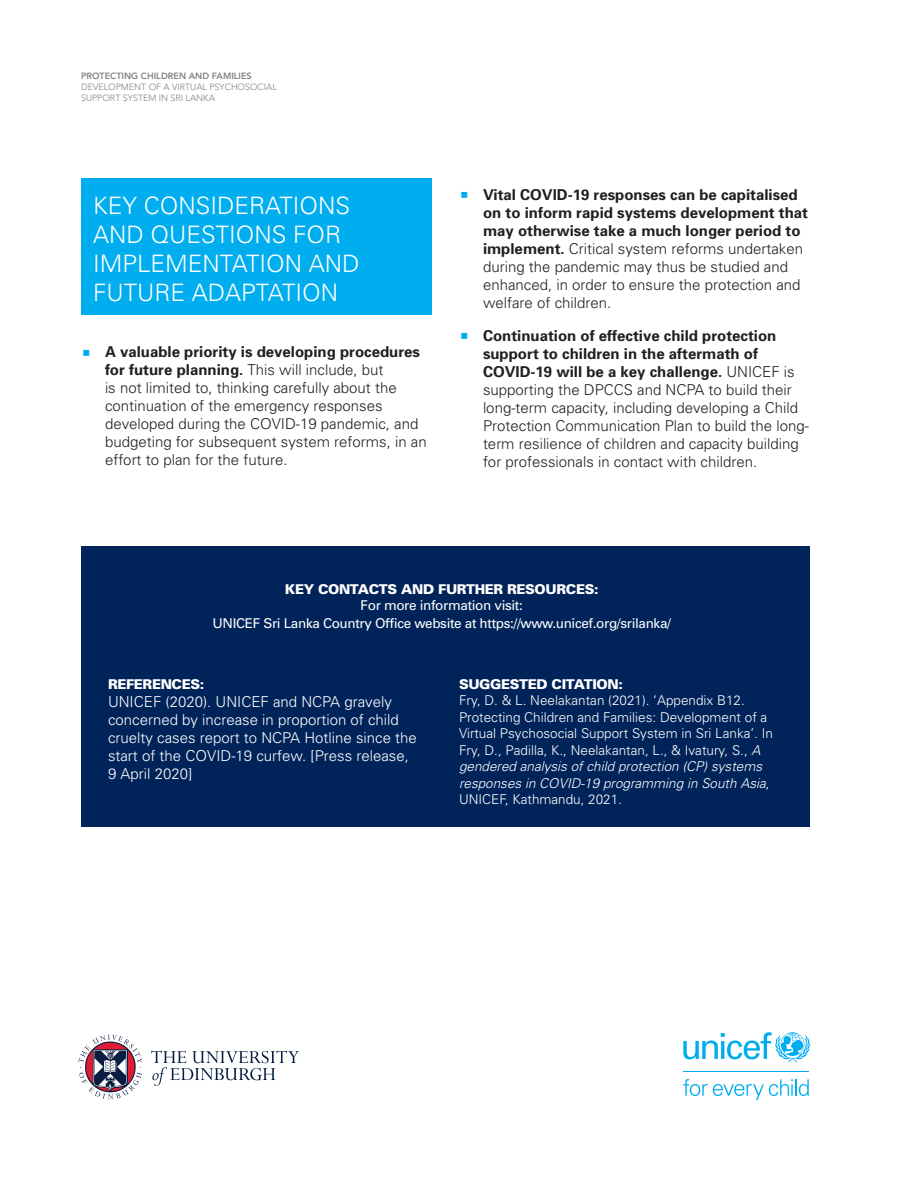
<style>
.page{position:relative;width:918px;height:1188px;background:#fff}
.page>*{position:absolute;margin:0;border:0;box-sizing:border-box;transform-origin:0 0}
.Body_text{font:300 24px/28.8px "Univers";color:#fff}
.Body_Indent{font:300 15px/18px "Univers";color:#231f20}
.t1{font:300 15px/18px "Univers";color:#fff}
.t2{font:300 13.5px/16.5px "Univers";color:#fff}
.BodyText{font:13.5px "Univers";letter-spacing:-.025em;color:#fff}
.BodyText-2{font:900 13.5px "Univers";letter-spacing:-.025em;color:#fff}
.t3{font:300 9px/10.8px "Avenir";color:#808285}
.s1{font-weight:800}
.s2{font-weight:700}
.s3{font-style:italic}
</style>
<div class="page">
<div style="left:81px;top:546px;width:729px;height:281px;background:#002359"></div>
<div style="left:81px;top:178px;width:351px;height:136px;background:#00aeef"></div>
<svg style="left:78px;top:1035px;width:64px;height:64px"></svg>
<svg style="left:151px;top:1051px;width:148px;height:35px"></svg>
<svg style="left:683px;top:1032px;width:127px;height:30px"></svg>
<hr style="left:683px;top:1071px;width:126px;height:1px;background:#00aeef">
<svg style="left:683px;top:1079px;width:126px;height:21px"></svg>
<p class="t3" style="left:81px;top:71px;width:197px"><span class="s1">PROTECTING CHILDREN AND FAMILIES<br></span>DEVELOPMENT OF A VIRTUAL PSYCHOSOCIAL<br>SUPPORT SYSTEM IN SRI LANKA</p>
<p class="Body_text" style="left:93px;top:191px;width:268px">KEY CONSIDERATIONS<br>AND QUESTIONS FOR<br>IMPLEMENTATION AND<br>FUTURE ADAPTATION</p>
<p class="Body_Indent" style="left:483px;top:186px;width:327px"><span class="s2">Vital COVID-19 responses can be capitalised on to inform rapid systems development that may otherwise take a much longer period to implement.</span> Critical system reforms undertaken during the pandemic may thus be studied and enhanced, in order to ensure the protection and welfare of children.</p>
<p class="Body_Indent" style="left:483px;top:327px;width:327px"><span class="s2">Continuation of effective child protection support to children in the aftermath of COVID-19 will be a key challenge.</span> UNICEF is supporting the DPCCS and NCPA to build their long-term capacity, including developing a Child Protection Communication Plan to build the long&shy;term resilience of children and capacity building for professionals in contact with children.</p>
<p class="Body_Indent" style="left:105px;top:343px;width:323px"><span class="s2">A valuable priority is developing procedures for future planning.</span> This will include, but<br>is not limited to, thinking carefully about the continuation of the emergency responses developed during the COVID-19 pandemic, and budgeting for subsequent system reforms, in an effort to plan for the future.</p>
<p class="BodyText-2" style="left:285px;top:581px;width:315px">KEY CONTACTS AND FURTHER RESOURCES:</p>
<p class="BodyText" style="left:361px;top:598px;width:164px">For more information visit:</p>
<p class="BodyText" style="left:212px;top:616px;width:460px">UNICEF Sri Lanka Country Office website at https://www.unicef.org/srilanka/</p>
<p class="BodyText-2" style="left:108px;top:676px;width:98px">REFERENCES:</p>
<p class="t1" style="left:108px;top:693px;width:310px">UNICEF (2020). UNICEF and NCPA gravely concerned by increase in proportion of child cruelty cases report to NCPA Hotline since the start of the COVID-19 curfew. [Press release, 9 April 2020]</p>
<p class="BodyText-2" style="left:459px;top:676px;width:165px">SUGGESTED CITATION:</p>
<p class="t2" style="left:459px;top:692px;width:316px">Fry, D. &amp; L. Neelakantan (2021). ‘Appendix B12.<br>Protecting Children and Families: Development of a Virtual Psychosocial Support System in Sri Lanka’. In Fry, D., Padilla, K., Neelakantan, L., &amp; Ivatury, S., <span class="s3">A gendered analysis of child protection (CP) systems responses in COVID-19 programming in South Asia</span>, UNICEF, Kathmandu, 2021.</p>
</div>
